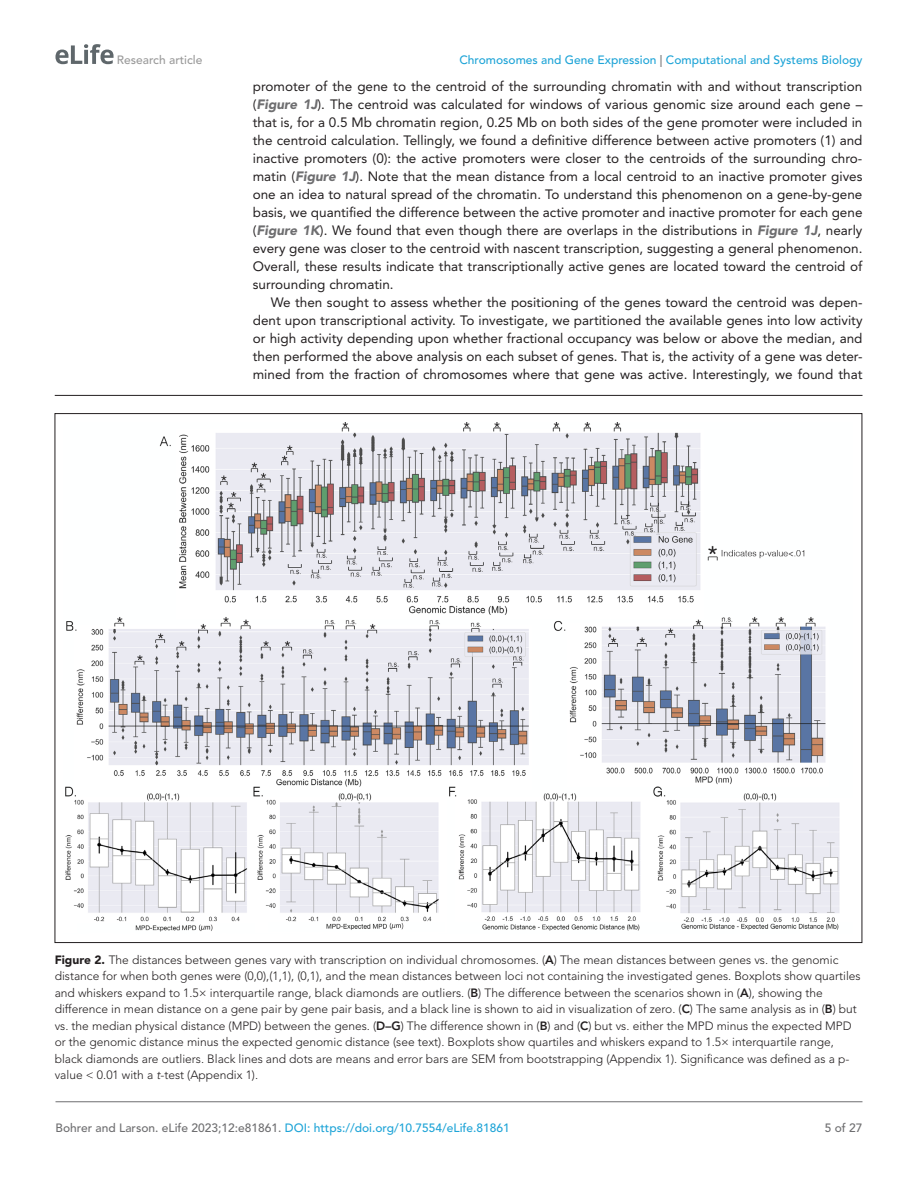
<style>
.page{position:relative;width:918px;height:1188px;background:#fff}
.page>*{position:absolute;margin:0;border:0;box-sizing:border-box;transform-origin:0 0}
.t1{font:13.5px/18px "Avenir LT Std";color:#231f20;text-align:justify}
.t2{font:300 12px/16.5px "Avenir LT Std";color:#231f20}
.t3{font:500 12px "Avenir LT Std";color:#1ea4d7}
.t4{font:500 12px "Avenir LT Std";color:#9a9a9a}
.t5{font:500 12px "Avenir LT Std";color:#6e6e70}
.s1{color:#6e6e70}
.s2{font-weight:900;font-style:italic;color:#6e6e70}
.s3{font-weight:900}
.s4{font-weight:800}
.s5{font-style:italic}
</style>
<div class="page">
<svg style="left:55px;top:44px;width:59px;height:20px"></svg>
<hr style="left:56px;top:1101px;width:806px;height:1px;background:#6e6e70">
<hr style="left:55px;top:395px;width:807px;height:1px;background:#231f20">
<img style="left:65px;top:423px;width:775px;height:509px">
<p class="t4" style="left:117px;top:53px;width:87px">Research article</p>
<p class="t3" style="left:459px;top:53px;width:405px">Chromosomes and Gene Expression <span class="s1">|</span> Computational and Systems Biology</p>
<p class="t1" style="left:253px;top:78px;width:611px">promoter of the gene to the centroid of the surrounding chromatin with and without transcription (<span class="s2">Figure 1J</span>). The centroid was calculated for windows of various genomic size around each gene – that is, for a 0.5 Mb chromatin region, 0.25 Mb on both sides of the gene promoter were included in the centroid calculation. Tellingly, we found a definitive difference between active promoters (1) and inactive promoters (0): the active promoters were closer to the centroids of the surrounding chro&shy;matin (<span class="s2">Figure 1J</span>). Note that the mean distance from a local centroid to an inactive promoter gives one an idea to natural spread of the chromatin. To understand this phenomenon on a gene-by-gene basis, we quantified the difference between the active promoter and inactive promoter for each gene (<span class="s2">Figure 1K</span>). We found that even though there are overlaps in the distributions in <span class="s2">Figure 1J</span>, nearly every gene was closer to the centroid with nascent transcription, suggesting a general phenomenon.<br>Overall, these results indicate that transcriptionally active genes are located toward the centroid of surrounding chromatin.</p>
<p class="t1" style="left:253px;top:294px;width:611px;text-indent:18px">We then sought to assess whether the positioning of the genes toward the centroid was depen&shy;dent upon transcriptional activity. To investigate, we partitioned the available genes into low activity or high activity depending upon whether fractional occupancy was below or above the median, and then performed the above analysis on each subset of genes. That is, the activity of a gene was deter&shy;mined from the fraction of chromosomes where that gene was active. Interestingly, we found that</p>
<p class="t2" style="left:55px;top:951px;width:807px"><span class="s3">Figure 2.</span> The distances between genes vary with transcription on individual chromosomes. (<span class="s4">A</span>) The mean distances between genes vs. the genomic distance for when both genes were (0,0),(1,1), (0,1), and the mean distances between loci not containing the investigated genes. Boxplots show quartiles and whiskers expand to 1.5× interquartile range, black diamonds are outliers. (<span class="s4">B</span>) The difference between the scenarios shown in (<span class="s4">A</span>), showing the difference in mean distance on a gene pair by gene pair basis, and a black line is shown to aid in visualization of zero. (<span class="s4">C</span>) The same analysis as in (<span class="s4">B</span>) but vs. the median physical distance (MPD) between the genes. (<span class="s4">D–G</span>) The difference shown in (<span class="s4">B</span>) and (<span class="s4">C</span>) but vs. either the MPD minus the expected MPD or the genomic distance minus the expected genomic distance (see text). Boxplots show quartiles and whiskers expand to 1.5× interquartile range, black diamonds are outliers. Black lines and dots are means and error bars are SEM from bootstrapping (Appendix 1). Significance was defined as a p&shy;value &lt; 0.01 with a <span class="s5">t</span>-test (Appendix 1).</p>
<p class="t3" style="left:56px;top:1121px;width:456px"><span class="s1">Bohrer and Larson. eLife 2023;12:e81861.</span> DOI: https://doi.org/10.7554/eLife.81861</p>
<p class="t5" style="left:825px;top:1121px;width:39px">5 of 27</p>
</div>
